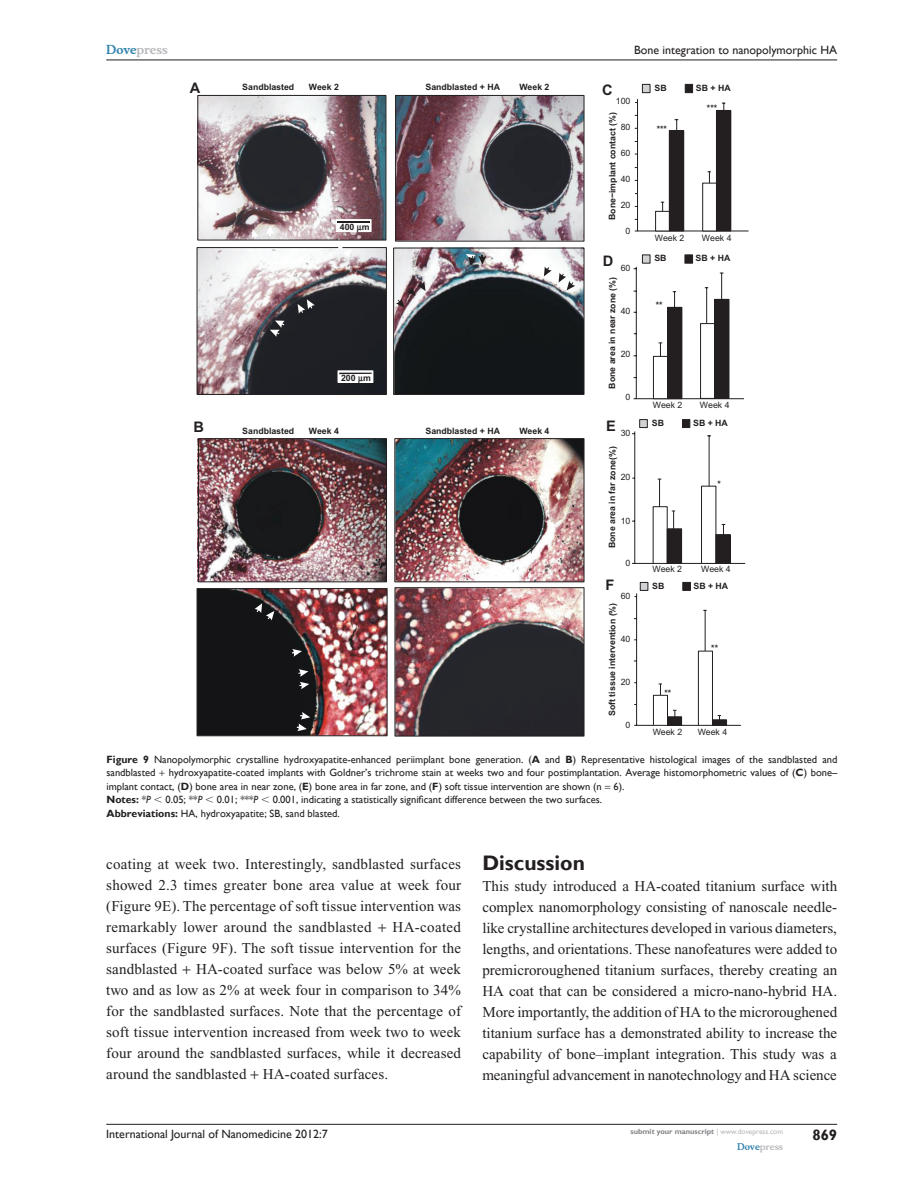
<style>
.page{position:relative;width:918px;height:1188px;background:#fff}
.page>*{position:absolute;margin:0;border:0;box-sizing:border-box;transform-origin:0 0}
.t1{font:700 21px "Gill Sans";color:#231f20}
.t2{font:15px/21px "Times New Roman";letter-spacing:.01em;color:#231f20;text-align:justify}
.t3{font:700 15px "Gill Sans";color:#231f20}
.t4{font:700 14.55px "Arial";color:#231f20}
.t5{font:12px "Gill Sans";color:#231f20}
.t6{font:700 12px "Musee";color:#b8b9bc}
.t7{font:10.5px/13.5px "Gill Sans";color:#231f20}
.t8{font:700 9px "Musee";color:#b8b9bc}
.t9{font:700 8.7px "Arial";color:#231f20}
.t10{font:8.7px "Arial";color:#231f20}
.t11{font:700 7.5px "Gill Sans";color:#808285}
.s1{color:#3485ae}
.s2{font-weight:700}
.s3{font-style:italic}
.s4{font-family:"Mathematical Pi One"}
.s5{font-weight:400;color:#b8b9bc}
</style>
<div class="page">
<img style="left:196px;top:95px;width:389px;height:642px">
<div style="left:338px;top:371px;width:35px;height:11px;background:#fff"></div>
<div style="left:338px;top:371px;width:35px;height:12px;border:1px solid #fff"></div>
<hr style="left:339px;top:373px;width:33px;height:1px;background:#231f20">
<div style="left:336px;top:219px;width:35px;height:13px;background:#fff;border:1px solid #fff"></div>
<hr style="left:337px;top:221px;width:33px;height:2px;background:#231f20">
<svg style="left:298px;top:299px;width:17px;height:15px"></svg>
<svg style="left:270px;top:321px;width:15px;height:16px"></svg>
<svg style="left:632px;top:99px;width:117px;height:627px"></svg>
<div style="left:712px;top:719px;width:15px;height:7px;background:#231f20;border:1px solid #231f20"></div>
<div style="left:642px;top:84px;width:8px;height:9px;background:#d1d2d4;border:1px solid #231f20"></div>
<div style="left:685px;top:84px;width:8px;height:9px;background:#231f20;border:1px solid #231f20"></div>
<div style="left:642px;top:255px;width:8px;height:9px;background:#d1d2d4;border:1px solid #231f20"></div>
<div style="left:685px;top:255px;width:8px;height:9px;background:#231f20;border:1px solid #231f20"></div>
<div style="left:639px;top:419px;width:9px;height:9px;background:#d1d2d4;border:1px solid #231f20"></div>
<div style="left:682px;top:419px;width:8px;height:9px;background:#231f20;border:1px solid #231f20"></div>
<div style="left:640px;top:582px;width:8px;height:9px;background:#d1d2d4;border:1px solid #231f20"></div>
<div style="left:682px;top:582px;width:9px;height:9px;background:#231f20;border:1px solid #231f20"></div>
<svg style="left:266px;top:225px;width:8px;height:11px"></svg>
<svg style="left:251px;top:229px;width:8px;height:10px"></svg>
<svg style="left:254px;top:603px;width:20px;height:17px"></svg>
<svg style="left:536px;top:264px;width:16px;height:12px"></svg>
<svg style="left:559px;top:273px;width:16px;height:17px"></svg>
<svg style="left:466px;top:254px;width:20px;height:12px"></svg>
<svg style="left:335px;top:242px;width:16px;height:16px"></svg>
<svg style="left:396px;top:281px;width:30px;height:27px"></svg>
<svg style="left:298px;top:669px;width:11px;height:20px"></svg>
<svg style="left:297px;top:712px;width:13px;height:19px"></svg>
<svg style="left:292px;top:649px;width:10px;height:8px"></svg>
<hr style="left:106px;top:1124px;width:731px;height:1px;background:#231f20">
<hr style="left:106px;top:60px;width:731px;height:1px;background:#231f20">
<p class="t6" style="left:106px;top:43px;width:63px"><span class="s1">Dove</span>press</p>
<p class="t4" style="left:190px;top:79px;width:12px">A</p>
<p class="t9" style="left:242px;top:82px;width:53px">Sandblasted</p>
<p class="t9" style="left:309px;top:82px;width:32px">Week 2</p>
<p class="t9" style="left:426px;top:82px;width:76px">Sandblasted + HA</p>
<p class="t9" style="left:519px;top:82px;width:32px">Week 2</p>
<p class="t9" style="left:340px;top:222px;width:31px">400 m</p>
<p class="t9" style="left:341px;top:373px;width:31px">200 m</p>
<p class="t4" style="left:194px;top:419px;width:12px">B</p>
<p class="t9" style="left:242px;top:426px;width:53px">Sandblasted</p>
<p class="t9" style="left:309px;top:426px;width:32px">Week 4</p>
<p class="t9" style="left:426px;top:426px;width:76px">Sandblasted + HA</p>
<p class="t9" style="left:519px;top:426px;width:32px">Week 4</p>
<p class="t4" style="left:602px;top:81px;width:12px">C</p>
<p class="t5" style="left:634px;top:43px;width:205px">Bone integration to nanopolymorphic HA</p>
<p class="t9" style="left:655px;top:83px;width:14px">SB</p>
<p class="t9" style="left:696px;top:83px;width:36px">SB + HA</p>
<p class="t10" style="left:616px;top:96px;width:16px">100</p>
<p class="t9" style="left:607px;top:220px;width:109px;rotate:-90deg">Bone−implant contact (%)</p>
<p class="t10" style="left:621px;top:122px;width:11px">80</p>
<p class="t10" style="left:621px;top:148px;width:11px">60</p>
<p class="t10" style="left:621px;top:174px;width:11px">40</p>
<p class="t10" style="left:621px;top:200px;width:11px">20</p>
<p class="t10" style="left:626px;top:226px;width:6px">0</p>
<p class="t4" style="left:603px;top:252px;width:12px">D</p>
<p class="t10" style="left:621px;top:263px;width:11px">60</p>
<p class="t9" style="left:607px;top:389px;width:113px;rotate:-90deg">Bone area in near zone (%)</p>
<p class="t10" style="left:621px;top:306px;width:11px">40</p>
<p class="t10" style="left:621px;top:349px;width:11px">20</p>
<p class="t10" style="left:626px;top:392px;width:6px">0</p>
<p class="t4" style="left:606px;top:417px;width:11px">E</p>
<p class="t10" style="left:621px;top:428px;width:11px">30</p>
<p class="t9" style="left:607px;top:548px;width:103px;rotate:-90deg">Bone area in far zone(%)</p>
<p class="t10" style="left:621px;top:472px;width:11px">20</p>
<p class="t10" style="left:621px;top:516px;width:11px">10</p>
<p class="t4" style="left:605px;top:577px;width:10px">F</p>
<p class="t10" style="left:626px;top:558px;width:6px">0</p>
<p class="t10" style="left:621px;top:591px;width:11px">60</p>
<p class="t9" style="left:607px;top:716px;width:115px;rotate:-90deg">Soft tissue intervention (%)</p>
<p class="t10" style="left:621px;top:634px;width:11px">40</p>
<p class="t10" style="left:621px;top:677px;width:11px">20</p>
<p class="t10" style="left:626px;top:720px;width:6px">0</p>
<p class="t9" style="left:657px;top:123px;width:12px">***</p>
<p class="t9" style="left:707px;top:103px;width:12px">***</p>
<p class="t10" style="left:655px;top:233px;width:31px">Week 2</p>
<p class="t10" style="left:702px;top:233px;width:31px">Week 4</p>
<p class="t9" style="left:654px;top:253px;width:14px">SB</p>
<p class="t9" style="left:696px;top:253px;width:36px">SB + HA</p>
<p class="t9" style="left:656px;top:300px;width:8px">**</p>
<p class="t10" style="left:653px;top:400px;width:31px">Week 2</p>
<p class="t10" style="left:700px;top:400px;width:31px">Week 4</p>
<p class="t9" style="left:652px;top:418px;width:14px">SB</p>
<p class="t9" style="left:693px;top:418px;width:36px">SB + HA</p>
<p class="t9" style="left:717px;top:479px;width:5px">*</p>
<p class="t10" style="left:653px;top:564px;width:31px">Week 2</p>
<p class="t10" style="left:701px;top:564px;width:31px">Week 4</p>
<p class="t9" style="left:652px;top:581px;width:14px">SB</p>
<p class="t9" style="left:694px;top:581px;width:36px">SB + HA</p>
<p class="t9" style="left:664px;top:687px;width:8px">**</p>
<p class="t9" style="left:711px;top:643px;width:8px">**</p>
<p class="t10" style="left:653px;top:727px;width:31px">Week 2</p>
<p class="t10" style="left:698px;top:727px;width:31px">Week 4</p>
<p class="t7" style="left:106px;top:753px;width:732px"><span class="s2">Figure 9</span> Nanopolymorphic crystalline hydroxyapatite-enhanced periimplant bone generation. (<span class="s2">A</span> and <span class="s2">B</span>) Representative histological images of the sandblasted and sandblasted</p>
<p class="t7" style="left:106px;top:766px;width:732px;text-indent:62px">hydroxyapatite-coated implants with Goldner’s trichrome stain at weeks two and four postimplantation. Average histomorphometric values of (<span class="s2">C</span>) bone– implant contact, (<span class="s2">D</span>) bone area in near zone, (<span class="s2">E</span>) bone area in far zone, and (<span class="s2">F</span>) soft tissue intervention are shown (n 6).<br><span class="s2">Notes:</span> *<span class="s3">P</span> <span class="s4">,</span> 0.05; **<span class="s3">P</span> <span class="s4">,</span> 0.01; ***<span class="s3">P</span> <span class="s4">,</span> 0.001, indicating a statistically significant difference between the two surfaces.<br><span class="s2">Abbreviations:</span> HA, hydroxyapatite; SB, sand blasted.</p>
<p class="t2" style="left:106px;top:854px;width:356px">coating at week two. Interestingly, sandblasted surfaces showed 2.3 times greater bone area value at week four (Figure 9E). The percentage of soft tissue intervention was remarkably lower around the sandblasted</p>
<p class="t2" style="left:106px;top:917px;width:356px;text-indent:286px">HA-coated surfaces (Figure 9F). The soft tissue intervention for the sandblasted HA-coated surface was below 5% at week two and as low as 2% at week four in comparison to 34% for the sandblasted surfaces. Note that the percentage of soft tissue intervention increased from week two to week four around the sandblasted surfaces, while it decreased around the sandblasted HA-coated surfaces.</p>
<p class="t5" style="left:106px;top:1127px;width:223px">International Journal of Nanomedicine 2012:7</p>
<h1 class="t1" style="left:482px;top:850px;width:104px">Discussion</h1>
<p class="t2" style="left:482px;top:875px;width:356px">This study introduced a HA-coated titanium surface with complex nanomorphology consisting of nanoscale needle&shy;like crystalline architectures developed in various diameters, lengths, and orientations. These nanofeatures were added to premicroroughened titanium surfaces, thereby creating an HA coat that can be considered a micro-nano-hybrid HA.<br>More importantly, the addition of HA to the microroughened titanium surface has a demonstrated ability to increase the capability of bone–implant integration. This study was a meaningful advancement in nanotechnology and HA science</p>
<p class="t11" style="left:631px;top:1127px;width:154px">submit your manuscript <span class="s5">| www.dovepress.com</span></p>
<p class="t8" style="left:737px;top:1141px;width:48px"><span class="s1">Dove</span>press</p>
<p class="t3" style="left:812px;top:1126px;width:26px">869</p>
</div>
